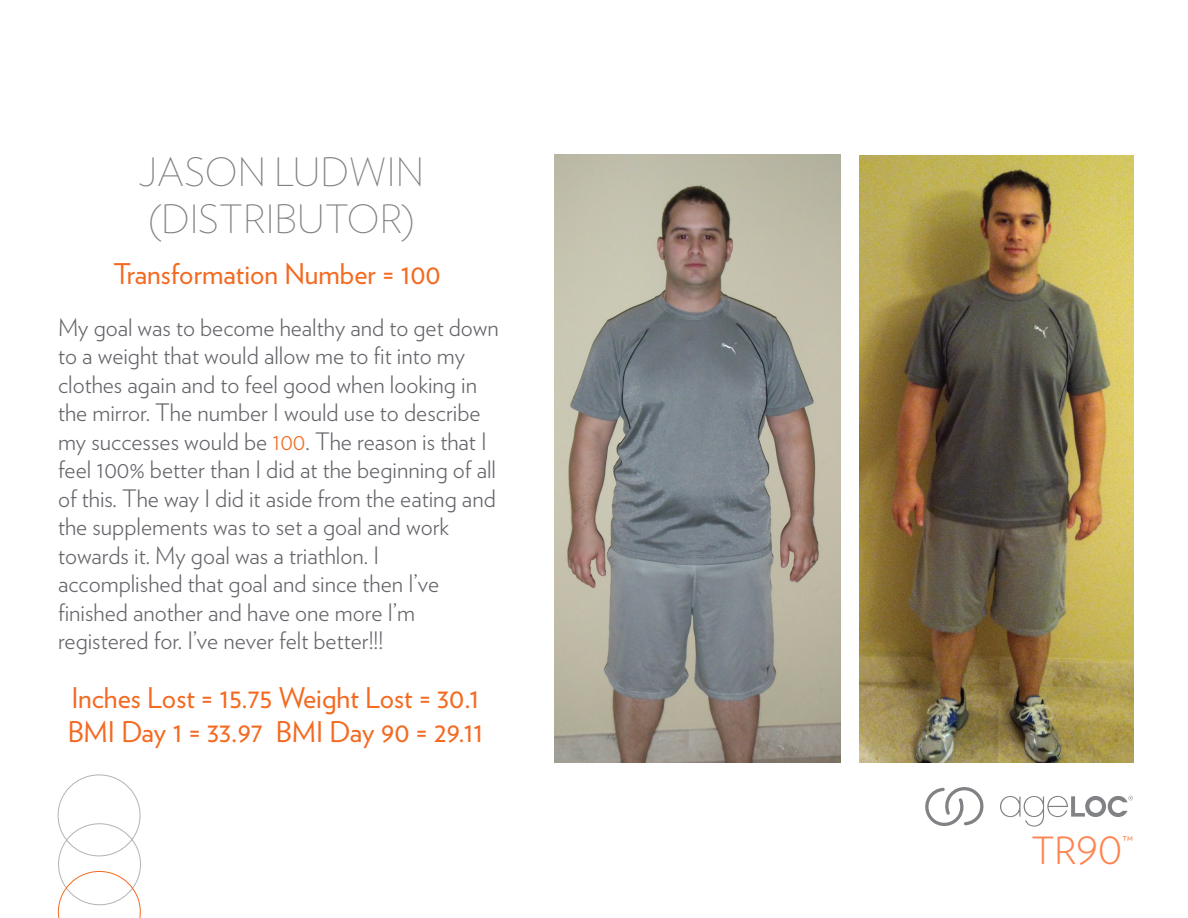
<style>
.page{position:relative;width:1188px;height:918px;background:#fff}
.page>*{position:absolute;margin:0;border:0;box-sizing:border-box;transform-origin:0 0}
.t1{font:200 39px "Verlag";color:#828282}
.t2{font:300 37.5px "Verlag";color:#ff844f}
.t3{font:28.5px "Verlag";color:#f36a21}
.t4{font:300 24px/28.5px "Verlag";color:#63656a}
.s1{color:#f36a21}
</style>
<div class="page">
<svg style="left:925px;top:787px;width:59px;height:39px"></svg>
<svg style="left:1000px;top:796px;width:133px;height:31px"></svg>
<svg style="left:58px;top:871px;width:83px;height:47px"></svg>
<div style="left:58px;top:775px;width:82px;height:81px;border:1px solid #b2b3b7;border-radius:50%"></div>
<img style="left:860px;top:155px;width:274px;height:608px">
<img style="left:554px;top:155px;width:286px;height:608px">
<p class="t1" style="left:139px;top:144px;width:287px">JASON LUDWIN</p>
<p class="t1" style="left:148px;top:191px;width:267px">(DISTRIBUTOR)</p>
<p class="t3" style="left:113px;top:252px;width:329px">Transformation Number = 100</p>
<p class="t4" style="left:58px;top:311px;width:442px">My goal was to become healthy and to get down to a weight that would allow me to fit into my clothes again and to feel good when looking in the mirror. The number I would use to describe my successes would be <span class="s1">100</span>. The reason is that I feel 100% better than I did at the beginning of all of this. The way I did it aside from the eating and the supplements was to set a goal and work towards it. My goal was a triathlon. I accomplished that goal and since then I’ve finished another and have one more I’m registered for. I’ve never felt better!!!</p>
<p class="t3" style="left:72px;top:677px;width:409px">Inches Lost = 15.75 Weight Lost = 30.1</p>
<p class="t3" style="left:68px;top:711px;width:417px">BMI Day 1 = 33.97 BMI Day 90 = 29.11</p>
<p class="t2" style="left:1032px;top:823px;width:103px">TR90<sup>™</sup></p>
</div>
